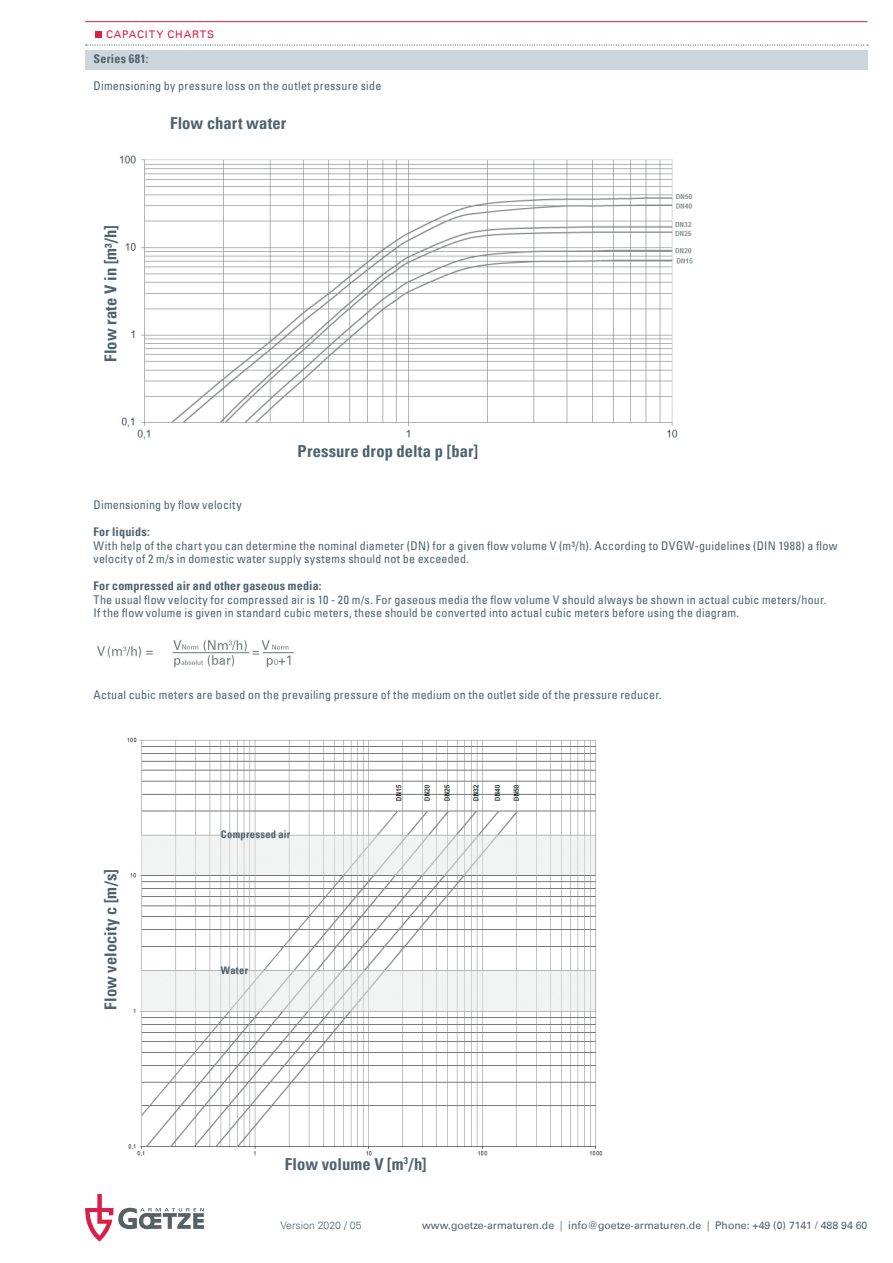
<style>
.page{position:relative;width:893px;height:1263px;background:#fff}
.page>*{position:absolute;margin:0;border:0;box-sizing:border-box;transform-origin:0 0}
.t1{font:700 condensed 16.5px "Univers";letter-spacing:.005em;color:#4d636e}
.t2{font:condensed 12px/13.5px "Univers";letter-spacing:.02em;color:#4d636e}
.t3{font:700 condensed 12px "Univers";letter-spacing:.02em;color:#4d636e}
.t4{font:10.5px "Univers";color:#4d636e}
.t5{font:700 condensed 10.5px "Univers";letter-spacing:.025em;color:#4d636e}
.t6{font:10.5px "Univers";letter-spacing:.08em;color:#d91e47}
.t7{font:300 10.5px "Univers";color:#4d636e}
.s1{font-weight:300}
</style>
<div class="page">
<svg style="left:85px;top:1194px;width:119px;height:47px"></svg>
<img style="left:96px;top:640px;width:198px;height:28px">
<img style="left:127px;top:737px;width:476px;height:420px">
<img style="left:119px;top:155px;width:574px;height:285px">
<hr style="left:85px;top:21px;width:782px;height:1px;background:#d91e47">
<div style="left:96px;top:31px;width:6px;height:7px;background:#d91e47"></div>
<div style="left:85px;top:50px;width:782px;height:19px;background:#ccd6dd"></div>
<svg style="left:86px;top:45px;width:782px;height:1px"></svg>
<p class="t6" style="left:106px;top:28px;width:110px">CAPACITY CHARTS</p>
<p class="t3" style="left:94px;top:51px;width:56px">Series 681:</p>
<p class="t2" style="left:94px;top:78px;width:289px">Dimensioning by pressure loss on the outlet pressure side</p>
<h1 class="t1" style="left:100px;top:362px;width:138px;rotate:-90deg">Flow rate V in [m³/h]</h1>
<h1 class="t1" style="left:170px;top:113px;width:118px">Flow chart water</h1>
<h1 class="t1" style="left:298px;top:441px;width:182px">Pressure drop delta p [bar]</h1>
<p class="t2" style="left:94px;top:498px;width:150px">Dimensioning by flow velocity</p>
<p class="t3" style="left:94px;top:525px;width:58px">For liquids:</p>
<p class="t2" style="left:94px;top:539px;width:745px">With help of the chart you can determine the nominal diameter (DN) for a given flow volume V (m³/h). According to DVGW-guidelines (DIN 1988) a flow velocity of 2 m/s in domestic water supply systems should not be exceeded.</p>
<p class="t3" style="left:94px;top:579px;width:229px">For compressed air and other gaseous media:</p>
<p class="t2" style="left:94px;top:593px;width:734px">The usual flow velocity for compressed air is 10 - 20 m/s. For gaseous media the flow volume V should always be shown in actual cubic meters/hour.<br>If the flow volume is given in standard cubic meters, these should be converted into actual cubic meters before using the diagram.</p>
<p class="t2" style="left:94px;top:687px;width:570px">Actual cubic meters are based on the prevailing pressure of the medium on the outlet side of the pressure reducer.</p>
<h1 class="t1" style="left:100px;top:1009px;width:141px;rotate:-90deg">Flow velocity c [m/s]</h1>
<p class="t5" style="left:221px;top:828px;width:71px">Compressed air</p>
<p class="t5" style="left:221px;top:964px;width:29px">Water</p>
<h1 class="t1" style="left:285px;top:1153px;width:143px">Flow volume V [m<sup>3</sup>/h]</h1>
<p class="t7" style="left:281px;top:1219px;width:82px">Version 2020 / 05</p>
<p class="t4" style="left:422px;top:1219px;width:447px">www.goetze-armaturen.de <span class="s1">|</span> info@goetze-armaturen.de <span class="s1">|</span> Phone: +49 (0) 7141 / 488 94 60</p>
</div>
